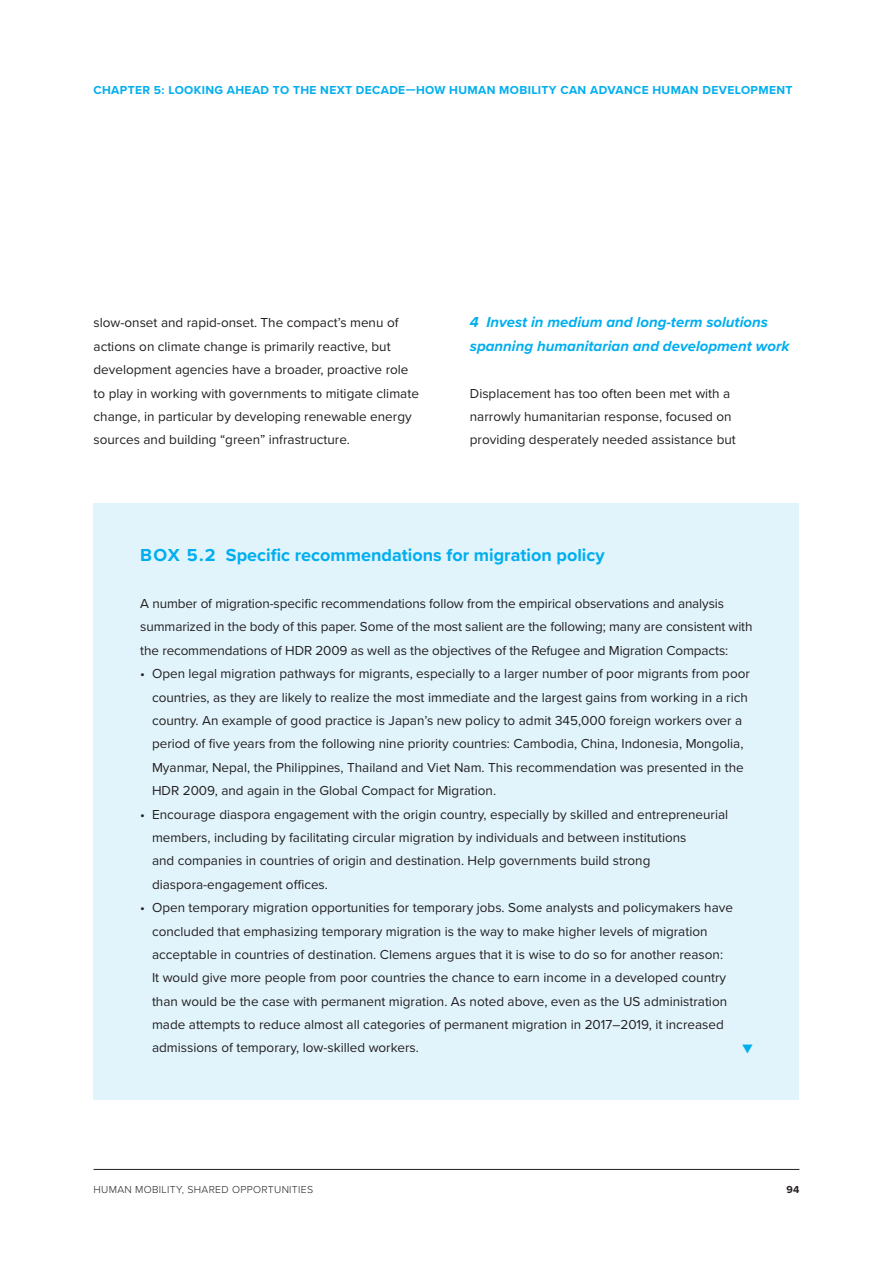
<style>
.page{position:relative;width:893px;height:1263px;background:#fff}
.page>*{position:absolute;margin:0;border:0;box-sizing:border-box;transform-origin:0 0}
.t1{font:700 18px "Proxima Nova";color:#00aeef}
.t2{font:16.5px "Proxima Nova";color:#00aeef}
.t3{font:italic 700 15px/23.4px "Proxima Nova";color:#00aeef}
.t4{font:13.5px/23.4px "Proxima Nova";color:#231f20}
.t5{font:700 12px "Proxima Nova";letter-spacing:.03em;color:#00aeef}
.t6{font:300 10.5px "Proxima Nova";letter-spacing:.03em;color:#231f20}
.t7{font:700 10.5px "Proxima Nova";color:#231f20}
</style>
<div class="page">
<hr style="left:94px;top:1169px;width:705px;height:1px;background:#231f20">
<div style="left:94px;top:503px;width:705px;height:596px;background:#e1f4fc"></div>
<p class="t5" style="left:94px;top:81px;width:700px">CHAPTER 5: LOOKING AHEAD TO THE NEXT DECADE—HOW HUMAN MOBILITY CAN ADVANCE HUMAN DEVELOPMENT</p>
<p class="t4" style="left:94px;top:311px;width:327px">slow-onset and rapid-onset. The compact’s menu of actions on climate change is primarily reactive, but development agencies have a broader, proactive role to play in working with governments to mitigate climate change, in particular by developing renewable energy sources and building “green” infrastructure.</p>
<p class="t3" style="left:470px;top:310px;width:321px">4 Invest in medium and long-term solutions spanning humanitarian and development work</p>
<p class="t4" style="left:470px;top:381px;width:268px">Displacement has too often been met with a narrowly humanitarian response, focused on providing desperately needed assistance but</p>
<h1 class="t1" style="left:140px;top:542px;width:466px">BOX 5.2 Specific recommendations for migration policy</h1>
<p class="t4" style="left:140px;top:591px;width:614px">A number of migration-specific recommendations follow from the empirical observations and analysis summarized in the body of this paper. Some of the most salient are the following; many are consistent with the recommendations of HDR 2009 as well as the objectives of the Refugee and Migration Compacts:</p>
<p class="t4" style="left:152px;top:661px;width:599px;text-indent:-12px">• Open legal migration pathways for migrants, especially to a larger number of poor migrants from poor countries, as they are likely to realize the most immediate and the largest gains from working in a rich country. An example of good practice is Japan’s new policy to admit 345,000 foreign workers over a period of five years from the following nine priority countries: Cambodia, China, Indonesia, Mongolia, Myanmar, Nepal, the Philippines, Thailand and Viet Nam. This recommendation was presented in the HDR 2009, and again in the Global Compact for Migration.</p>
<p class="t4" style="left:152px;top:802px;width:578px;text-indent:-12px">• Encourage diaspora engagement with the origin country, especially by skilled and entrepreneurial members, including by facilitating circular migration by individuals and between institutions<br>and companies in countries of origin and destination. Help governments build strong diaspora‑engagement offices.</p>
<p class="t4" style="left:152px;top:895px;width:583px;text-indent:-12px">• Open temporary migration opportunities for temporary jobs. Some analysts and policymakers have concluded that emphasizing temporary migration is the way to make higher levels of migration acceptable in countries of destination. Clemens argues that it is wise to do so for another reason:<br>It would give more people from poor countries the chance to earn income in a developed country than would be the case with permanent migration. As noted above, even as the US administration made attempts to reduce almost all categories of permanent migration in 2017–2019, it increased admissions of temporary, low-skilled workers.</p>
<p class="t2" style="left:742px;top:1035px;width:12px">▼</p>
<p class="t6" style="left:94px;top:1181px;width:221px">HUMAN MOBILITY, SHARED OPPORTUNITIES</p>
<p class="t7" style="left:786px;top:1181px;width:14px">94</p>
</div>
